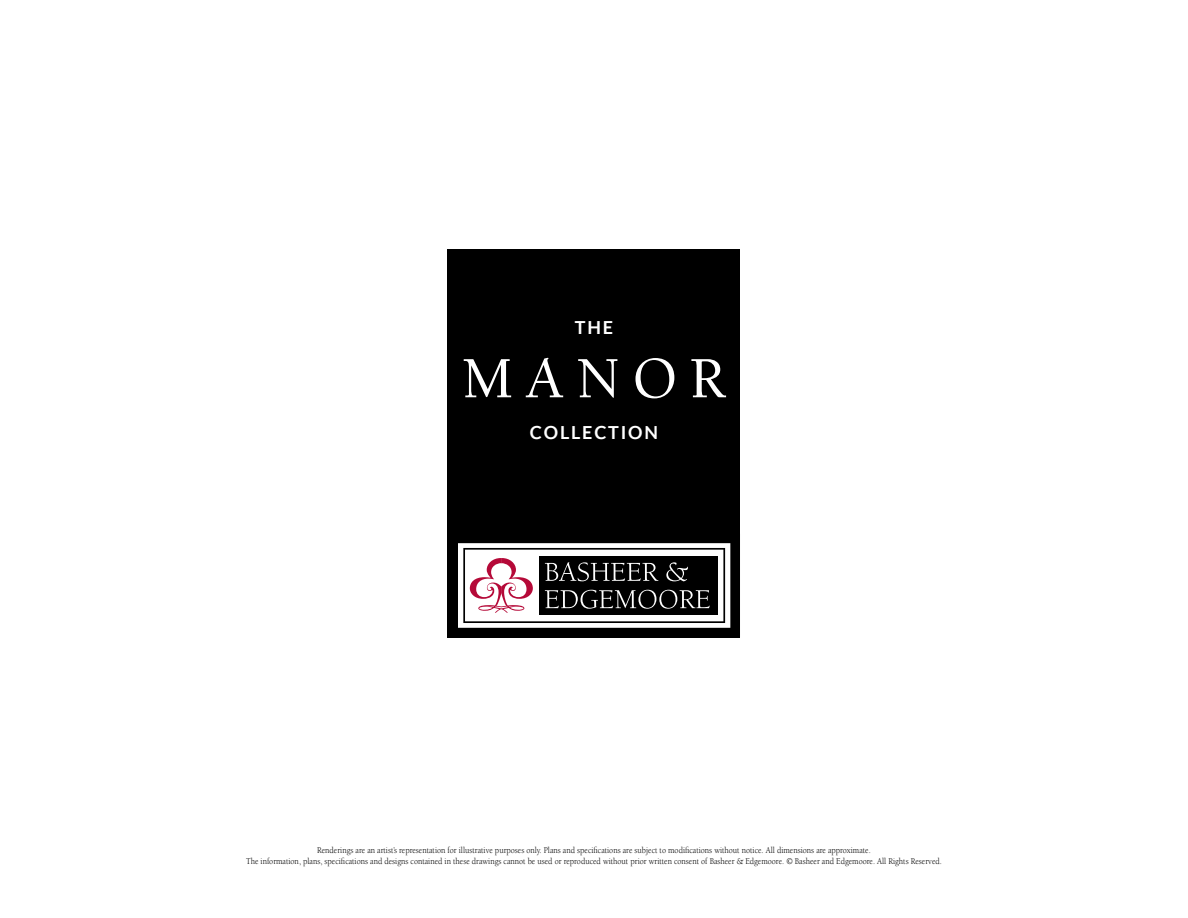
<style>
.page{position:relative;width:1188px;height:918px;background:#fff}
.page>*{position:absolute;margin:0;border:0;box-sizing:border-box;transform-origin:0 0}
.t1{font:500 60px "Berkeley Std";color:#fff}
.t2{font:700 18px "Lato";letter-spacing:.1em;color:#fff}
.t3{font:9px/10.8px "Berkeley Std";color:#000;text-align:center;scale:.9 1}
</style>
<div class="page">
<div style="left:448px;top:249px;width:292px;height:389px;background:#000"></div>
<svg style="left:458px;top:543px;width:273px;height:85px"></svg>
<h2 class="t2" style="left:575px;top:317px;width:40px">THE</h2>
<h1 class="t1" style="left:462px;top:347px;width:114px">MANO</h1>
<h1 class="t1" style="left:689px;top:347px;width:38px">R</h1>
<h2 class="t2" style="left:530px;top:422px;width:129px">COLLECTION</h2>
<p class="t3" style="left:246px;top:845px;width:775px">Renderings are an artist’s representation for illustrative purposes only. Plans and specifications are subject to modifications without notice. All dimensions are approximate.<br>The information, plans, specifications and designs contained in these drawings cannot be used or reproduced without prior written consent of Basheer &amp; Edgemoore. © Basheer and Edgemoore. All Rights Reserved.</p>
</div>
